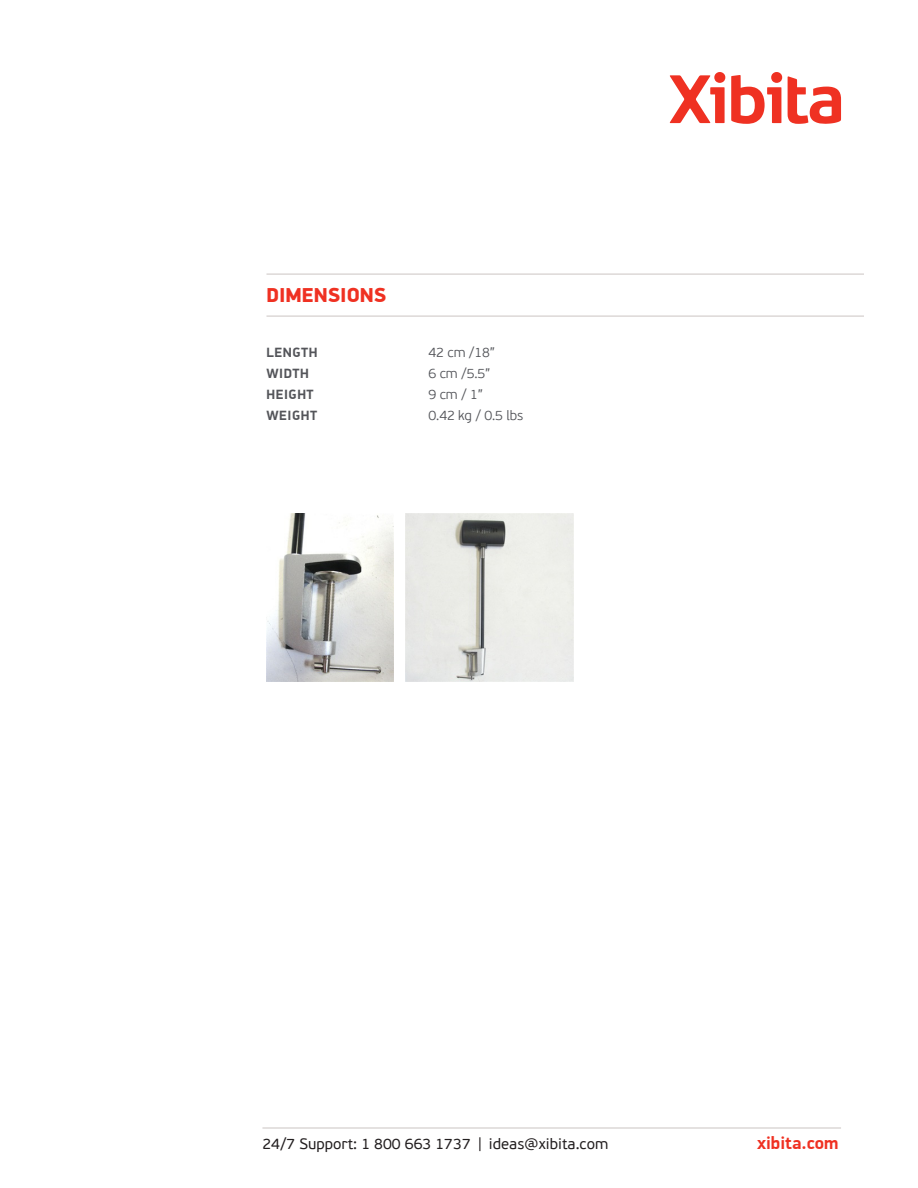
<style>
.page{position:relative;width:918px;height:1188px;background:#fff}
.page>*{position:absolute;margin:0;border:0;box-sizing:border-box;transform-origin:0 0}
.Heading_-_Red_Text{font:900 20.25px "PF Din Display Pro";color:#ef3122}
.t1{font:700 18px "PF Din Display Pro";color:#ef3122}
.t2{font:15px "PF Beau Sans Pro";color:#231f20}
.t3{font:300 13.5px "PF Beau Sans Pro";letter-spacing:-.01em;color:#54555a}
.t4{font:700 13.5px "PF Din Display Pro";letter-spacing:.04em;color:#54555a}
.s1{font-weight:300}
</style>
<div class="page">
<hr style="left:262px;top:1127px;width:579px;height:2px;background:#dcd8d7">
<hr style="left:266px;top:273px;width:598px;height:2px;background:#dcd8d7">
<hr style="left:266px;top:315px;width:598px;height:2px;background:#dcd8d7">
<img style="left:266px;top:513px;width:128px;height:169px">
<img style="left:405px;top:513px;width:169px;height:169px">
<svg style="left:670px;top:72px;width:55px;height:51px"></svg>
<svg style="left:731px;top:72px;width:51px;height:52px"></svg>
<svg style="left:788px;top:76px;width:53px;height:48px"></svg>
<p class="Heading_-_Red_Text" style="left:266px;top:283px;width:121px">DIMENSIONS</p>
<p class="t4" style="left:266px;top:344px;width:52px">LENGTH</p>
<p class="t3" style="left:428px;top:344px;width:68px">42 cm /18”</p>
<p class="t4" style="left:266px;top:365px;width:44px">WIDTH</p>
<p class="t3" style="left:428px;top:365px;width:64px">6 cm /5.5”</p>
<p class="t4" style="left:266px;top:386px;width:49px">HEIGHT</p>
<p class="t3" style="left:428px;top:386px;width:56px">9 cm / 1”</p>
<p class="t4" style="left:266px;top:407px;width:52px">WEIGHT</p>
<p class="t3" style="left:428px;top:407px;width:96px">0.42 kg / 0.5 lbs</p>
<p class="t2" style="left:262px;top:1135px;width:347px">24/7 Support: 1 800 663 1737 <span class="s1">|</span> ideas@xibita.com</p>
<p class="t1" style="left:757px;top:1132px;width:83px">xibita.com</p>
</div>
